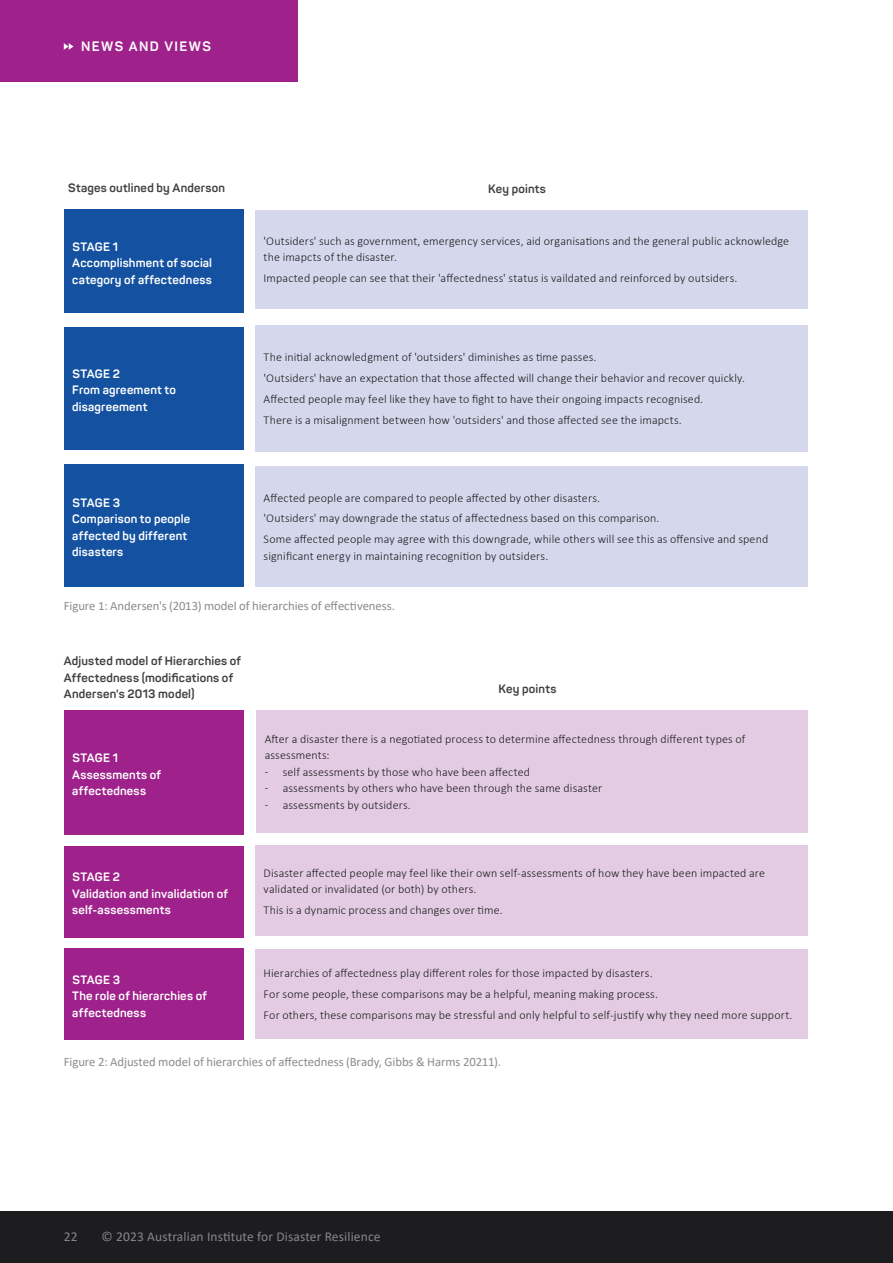
<style>
.page{position:relative;width:893px;height:1263px;background:#fff}
.page>*{position:absolute;margin:0;border:0;box-sizing:border-box;transform-origin:0 0}
.t1{font:13.5px "Calibri";letter-spacing:.01em;color:#868788}
.t2{font:700 13.5px "Panton";letter-spacing:.11em;color:#fff}
.t3{font:12.75px "Calibri";letter-spacing:-.005em;color:#8a8c8e}
.t4{font:300 12px/20.7px "Calibri";letter-spacing:.01em;color:#1d1d1f}
.t5{font:700 12px/16.5px "Panton";letter-spacing:.02em;color:#fff}
.t6{font:700 12px/16.5px "Panton";letter-spacing:.015em;color:#414042}
</style>
<div class="page">
<div style="left:0;top:1212px;width:893px;height:51px;background:#1d1d1f"></div>
<div style="left:0;top:0;width:298px;height:81px;background:#9f218b"></div>
<svg style="left:64px;top:43px;width:9px;height:7px"></svg>
<div style="left:64px;top:210px;width:179px;height:103px;background:#1452a1"></div>
<div style="left:64px;top:327px;width:179px;height:122px;background:#1452a1"></div>
<div style="left:64px;top:464px;width:179px;height:123px;background:#1452a1"></div>
<div style="left:255px;top:210px;width:553px;height:98px;background:#d5d7ec"></div>
<div style="left:255px;top:325px;width:553px;height:126px;background:#d5d7ec"></div>
<div style="left:255px;top:466px;width:553px;height:120px;background:#d5d7ec"></div>
<div style="left:64px;top:710px;width:179px;height:125px;background:#9f218b"></div>
<div style="left:64px;top:846px;width:179px;height:92px;background:#9f218b"></div>
<div style="left:64px;top:948px;width:179px;height:92px;background:#9f218b"></div>
<div style="left:256px;top:710px;width:552px;height:122px;background:#e3cce3"></div>
<div style="left:255px;top:845px;width:553px;height:91px;background:#e3cce3"></div>
<div style="left:255px;top:949px;width:553px;height:89px;background:#e3cce3"></div>
<p class="t2" style="left:81px;top:38px;width:131px">NEWS AND VIEWS</p>
<p class="t6" style="left:68px;top:180px;width:158px">Stages outlined by Anderson</p>
<p class="t6" style="left:488px;top:181px;width:59px">Key points</p>
<p class="t5" style="left:72px;top:238px;width:141px">STAGE 1<br>Accomplishment of social category of affectedness</p>
<p class="t5" style="left:72px;top:365px;width:105px">STAGE 2<br>From agreement to disagreement</p>
<p class="t5" style="left:72px;top:494px;width:119px">STAGE 3<br>Comparison to people affected by different disasters</p>
<p class="t4" style="left:264px;top:233px;width:527px;line-height:16.5px">'Outsiders' such as government, emergency services, aid organisations and the general public acknowledge the imapcts of the disaster.</p>
<p class="t4" style="left:264px;top:268px;width:475px">Impacted people can see that their 'affectedness' status is vaildated and reinforced by outsiders.</p>
<p class="t4" style="left:264px;top:347px;width:483px">The initial acknowledgment of 'outsiders' diminishes as time passes.<br>'Outsiders' have an expectation that those affected will change their behavior and recover quickly.<br>Affected people may feel like they have to fight to have their ongoing impacts recognised.<br>There is a misalignment between how 'outsiders' and those affected see the imapcts.</p>
<p class="t4" style="left:264px;top:487px;width:506px">Affected people are compared to people affected by other disasters.<br>'Outsiders' may downgrade the status of affectedness based on this comparison.<br>Some affected people may agree with this downgrade, while others will see this as offensive and spend</p>
<p class="t4" style="left:264px;top:545px;width:286px">significant energy in maintaining recognition by outsiders.</p>
<p class="t3" style="left:64px;top:597px;width:333px">Figure 1: Andersen's (2013) model of hierarchies of effectiveness.</p>
<p class="t6" style="left:64px;top:652px;width:179px">Adjusted model of Hierarchies of<br>Affectedness (modifications of<br>Andersen's 2013 model)</p>
<p class="t6" style="left:499px;top:680px;width:59px">Key points</p>
<p class="t5" style="left:72px;top:750px;width:90px">STAGE 1<br>Assessments of affectedness</p>
<p class="t5" style="left:72px;top:868px;width:157px">STAGE 2<br>Validation and invalidation of self-assessments</p>
<p class="t5" style="left:72px;top:971px;width:136px">STAGE 3<br>The role of hierarchies of affectedness</p>
<p class="t4" style="left:265px;top:731px;width:482px;line-height:16.5px">After a disaster there is a negotiated process to determine affectedness through different types of assessments:<br>ͳ self assessments by those who have been affected<br>ͳ assessments by others who have been through the same disaster<br>ͳ assessments by outsiders.</p>
<p class="t4" style="left:264px;top:864px;width:503px;line-height:16.5px">Disaster affected people may feel like their own self-assessments of how they have been impacted are validated or invalidated (or both) by others.</p>
<p class="t4" style="left:264px;top:899px;width:241px">This is a dynamic process and changes over time.</p>
<p class="t4" style="left:264px;top:963px;width:530px">Hierarchies of affectedness play different roles for those impacted by disasters.<br>For some people, these comparisons may be a helpful, meaning making process.<br>For others, these comparisons may be stressful and only helpful to self-justify why they need more support.</p>
<p class="t3" style="left:64px;top:1053px;width:439px">Figure 2: Adjusted model of hierarchies of affectedness (Brady, Gibbs &amp; Harms 20211).</p>
<p class="t1" style="left:64px;top:1227px;width:15px">22</p>
<p class="t1" style="left:102px;top:1227px;width:280px">© 2023 Australian Institute for Disaster Resilience</p>
</div>
